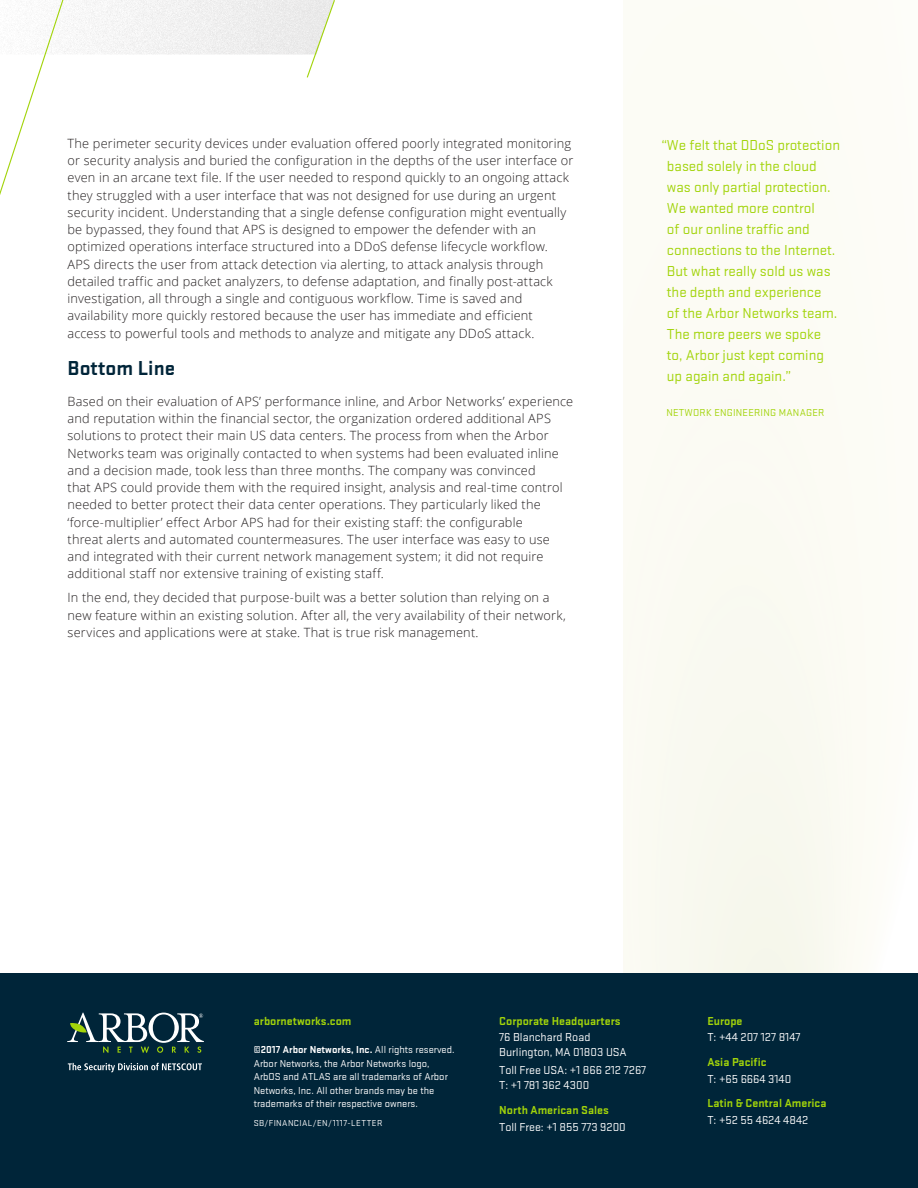
<style>
.page{position:relative;width:918px;height:1188px;background:#fff}
.page>*{position:absolute;margin:0;border:0;box-sizing:border-box;transform-origin:0 0}
.B{font:700 21px "Stratum 1";color:#002539}
.Quote{font:15px/21px "Stratum 1";color:#a2d40a}
.Body{font:300 12.75px/17.2px "Open Sans";letter-spacing:.015em;color:#231f20}
.NEW_Address_white_te{font:12px/15px "Stratum 1";color:#fff}
.NEW_Location_green_t{font:700 12px "Stratum 1";color:#a2d40a}
.NEW_website_green{font:700 12px "Stratum 1";color:#a2d40a}
.NEW_Copyright_white{font:10.5px/13.5px "Stratum 1";color:#fff}
.sidebar_stratum{font:10.5px "Stratum 1";letter-spacing:.02em;color:#a2d40a}
.NEW_Control_Number_w{font:9px "Stratum 1";letter-spacing:.05em;color:#fff}
.s1{font-weight:700}
</style>
<div class="page">
<img style="left:69px;top:0;width:237px;height:54px">
<svg style="left:0;top:0;width:69px;height:195px"></svg>
<svg style="left:306px;top:0;width:29px;height:78px"></svg>
<div style="left:623px;top:0;width:295px;height:1188px;background:#fcfbf4"></div>
<div style="left:0;top:974px;width:918px;height:214px;background:#002539"></div>
<svg style="left:67px;top:1013px;width:137px;height:40px"></svg>
<svg style="left:68px;top:1063px;width:134px;height:9px"></svg>
<p class="Body" style="left:68px;top:134px;width:507px">The perimeter security devices under evaluation offered poorly integrated monitoring or security analysis and buried the configuration in the depths of the user interface or even in an arcane text file. If the user needed to respond quickly to an ongoing attack they struggled with a user interface that was not designed for use during an urgent security incident. Understanding that a single defense configuration might eventually be bypassed, they found that APS is designed to empower the defender with an optimized operations interface structured into a DDoS defense lifecycle workflow.<br>APS directs the user from attack detection via alerting, to attack analysis through detailed traffic and packet analyzers, to defense adaptation, and finally post-attack investigation, all through a single and contiguous workflow. Time is saved and availability more quickly restored because the user has immediate and efficient access to powerful tools and methods to analyze and mitigate any DDoS attack.</p>
<p class="B" style="left:68px;top:354px;width:109px">Bottom Line</p>
<p class="Body" style="left:68px;top:392px;width:507px">Based on their evaluation of APS’ performance inline, and Arbor Networks’ experience and reputation within the financial sector, the organization ordered additional APS solutions to protect their main US data centers. The process from when the Arbor Networks team was originally contacted to when systems had been evaluated inline and a decision made, took less than three months. The company was convinced<br>that APS could provide them with the required insight, analysis and real-time control needed to better protect their data center operations. They particularly liked the ‘force-multiplier’ effect Arbor APS had for their existing staff: the configurable<br>threat alerts and automated countermeasures. The user interface was easy to use and integrated with their current network management system; it did not require additional staff nor extensive training of existing staff.</p>
<p class="Body" style="left:68px;top:589px;width:500px">In the end, they decided that purpose-built was a better solution than relying on a new feature within an existing solution. After all, the very availability of their network, services and applications were at stake. That is true risk management.</p>
<p class="Quote" style="left:667px;top:134px;width:175px;text-indent:-5px">“We felt that DDoS protection based solely in the cloud was only partial protection.<br>We wanted more control<br>of our online traffic and connections to the Internet.<br>But what really sold us was the depth and experience<br>of the Arbor Networks team.<br>The more peers we spoke to, Arbor just kept coming up again and again.”</p>
<p class="sidebar_stratum" style="left:666px;top:406px;width:159px">NETWORK ENGINEERING MANAGER</p>
<p class="NEW_website_green" style="left:254px;top:1013px;width:99px">arbornetworks.com</p>
<p class="NEW_Copyright_white" style="left:254px;top:1043px;width:202px"><span class="s1">©2017 Arbor Networks, Inc.</span> All rights reserved.<br>Arbor Networks, the Arbor Networks logo, ArbOS and ATLAS are all trademarks of Arbor Networks, Inc. All other brands may be the trademarks of their respective owners.</p>
<p class="NEW_Control_Number_w" style="left:254px;top:1117px;width:130px">SB/FINANCIAL/EN/1117-LETTER</p>
<p class="NEW_Location_green_t" style="left:499px;top:1013px;width:123px">Corporate Headquarters</p>
<p class="NEW_Address_white_te" style="left:499px;top:1029px;width:129px">76 Blanchard Road<br>Burlington, MA 01803 USA</p>
<p class="NEW_Address_white_te" style="left:499px;top:1062px;width:149px">Toll Free USA: +1 866 212 7267<br>T: +1 781 362 4300</p>
<p class="NEW_Location_green_t" style="left:499px;top:1102px;width:111px">North American Sales</p>
<p class="NEW_Address_white_te" style="left:499px;top:1119px;width:128px">Toll Free: +1 855 773 9200</p>
<p class="NEW_Location_green_t" style="left:707px;top:1013px;width:37px">Europe</p>
<p class="NEW_Address_white_te" style="left:707px;top:1029px;width:95px">T: +44 207 127 8147</p>
<p class="NEW_Location_green_t" style="left:707px;top:1054px;width:61px">Asia Pacific</p>
<p class="NEW_Address_white_te" style="left:707px;top:1071px;width:85px">T: +65 6664 3140</p>
<p class="NEW_Location_green_t" style="left:707px;top:1095px;width:121px">Latin &amp; Central America</p>
<p class="NEW_Address_white_te" style="left:707px;top:1112px;width:103px">T: +52 55 4624 4842</p>
</div>
